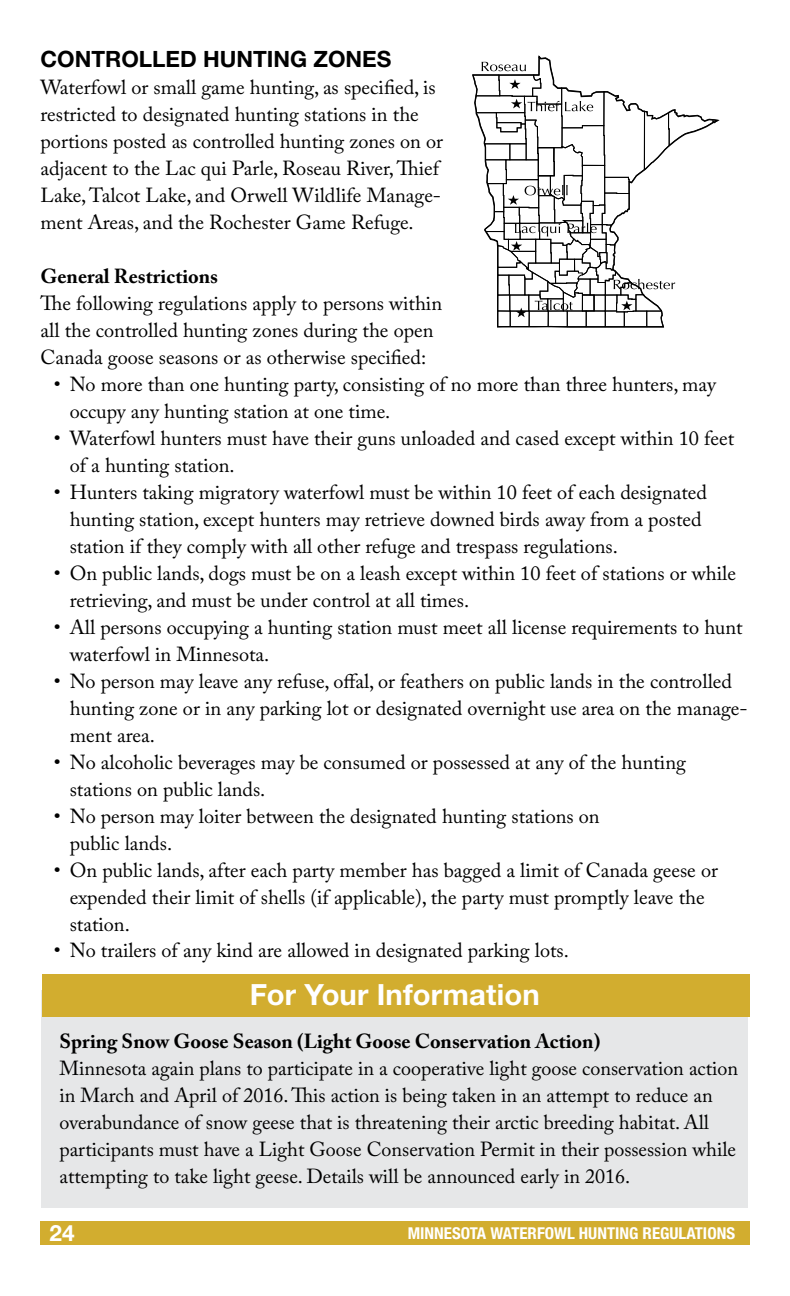
<style>
.page{position:relative;width:790px;height:1296px;background:#fff}
.page>*{position:absolute;margin:0;border:0;box-sizing:border-box;transform-origin:0 0}
.t1{font:700 29.25px "Helvetica Neue LT Std";letter-spacing:.005em;color:#fff}
.t2{font:700 22.5px "Helvetica Neue LT Std";color:#000}
.t3{font:700 22.5px "Helvetica Neue LT Std";color:#fff}
.t4{font:20.25px/27px "Adobe Caslon Pro";color:#000}
.t5{font:700 20.25px "Adobe Caslon Pro";color:#000}
.t6{font:700 condensed 16.43px "Helvetica Neue LT Std";color:#fff}
</style>
<div class="page">
<div style="left:40px;top:1221px;width:709px;height:24px;background:#d2ad2f"></div>
<svg style="left:472px;top:55px;width:248px;height:273px"></svg>
<div style="left:42px;top:990px;width:706px;height:218px;background:#e6e7e8"></div>
<div style="left:42px;top:974px;width:707px;height:42px;background:#d2ad2f"></div>
<p class="t2" style="left:40px;top:45px;width:352px">CONTROLLED HUNTING ZONES</p>
<p class="t4" style="left:40px;top:73px;width:404px">Waterfowl or small game hunting, as specified, is restricted to designated hunting stations in the portions posted as controlled hunting zones on or adjacent to the Lac qui Parle, Roseau River, Thief Lake, Talcot Lake, and Orwell Wildlife Manage&shy;ment Areas, and the Rochester Game Refuge.</p>
<p class="t5" style="left:40px;top:264px;width:179px">General Restrictions</p>
<p class="t4" style="left:40px;top:289px;width:403px">The following regulations apply to persons within all the controlled hunting zones during the open<br>Canada goose seasons or as otherwise specified:</p>
<p class="t4" style="left:70px;top:370px;width:647px;text-indent:-16px">• No more than one hunting party, consisting of no more than three hunters, may occupy any hunting station at one time.</p>
<p class="t4" style="left:70px;top:424px;width:666px;text-indent:-16px">• Waterfowl hunters must have their guns unloaded and cased except within 10 feet of a hunting station.</p>
<p class="t4" style="left:70px;top:478px;width:639px;text-indent:-16px">• Hunters taking migratory waterfowl must be within 10 feet of each designated hunting station, except hunters may retrieve downed birds away from a posted station if they comply with all other refuge and trespass regulations.</p>
<p class="t4" style="left:70px;top:559px;width:667px;text-indent:-16px">• On public lands, dogs must be on a leash except within 10 feet of stations or while retrieving, and must be under control at all times.</p>
<p class="t4" style="left:70px;top:613px;width:674px;text-indent:-16px">• All persons occupying a hunting station must meet all license requirements to hunt waterfowl in Minnesota.</p>
<p class="t4" style="left:70px;top:667px;width:677px;text-indent:-16px">• No person may leave any refuse, offal, or feathers on public lands in the controlled hunting zone or in any parking lot or designated overnight use area on the manage&shy;ment area.</p>
<p class="t4" style="left:70px;top:748px;width:617px;text-indent:-16px">• No alcoholic beverages may be consumed or possessed at any of the hunting stations on public lands.</p>
<p class="t4" style="left:70px;top:802px;width:531px;text-indent:-16px">• No person may loiter between the designated hunting stations on public lands.</p>
<p class="t4" style="left:70px;top:856px;width:650px;text-indent:-16px">• On public lands, after each party member has bagged a limit of Canada geese or expended their limit of shells (if applicable), the party must promptly leave the station.</p>
<p class="t4" style="left:54px;top:937px;width:516px">• No trailers of any kind are allowed in designated parking lots.</p>
<h1 class="t1" style="left:250px;top:976px;width:291px">For Your Information</h1>
<p class="t5" style="left:59px;top:1029px;width:542px">Spring Snow Goose Season (Light Goose Conservation Action)</p>
<p class="t4" style="left:59px;top:1054px;width:680px">Minnesota again plans to participate in a cooperative light goose conservation action in March and April of 2016. This action is being taken in an attempt to reduce an overabundance of snow geese that is threatening their arctic breeding habitat. All participants must have a Light Goose Conservation Permit in their possession while attempting to take light geese. Details will be announced early in 2016.</p>
<p class="t3" style="left:50px;top:1219px;width:27px">24</p>
<p class="t6" style="left:408px;top:1223px;width:329px">MINNESOTA WATERFOWL HUNTING REGULATIONS</p>
</div>
